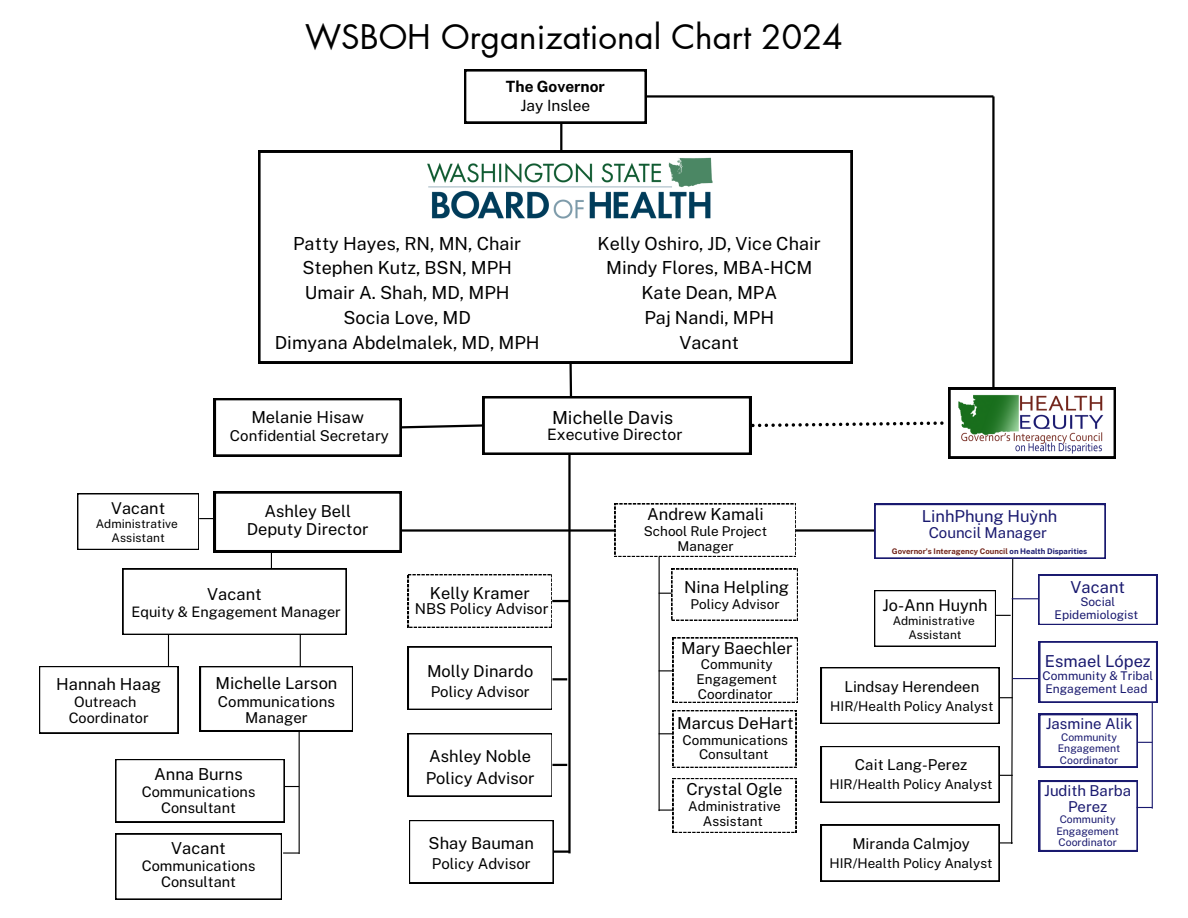
<style>
.page{position:relative;width:1188px;height:918px;background:#fff}
.page>*{position:absolute;margin:0;border:0;box-sizing:border-box;transform-origin:0 0}
.t1{font:33.15px "Futura LT Pro";color:#000}
.t2{font:18px/24.8px "Public Sans";color:#000;text-align:center}
.t3{font:16.5px/21.3px "Public Sans";color:#000}
.t4{font:16.5px "Public Sans";color:#19196f}
.t5{font:16.35px "Public Sans";color:#000}
.t6{font:15.75px "Public Sans";color:#000}
.t7{font:700 15.45px/19.4px "Public Sans";color:#000;text-align:center}
.t8{font:15px/15.8px "Public Sans";color:#000;text-align:center}
.t9{font:15px/15.8px "Public Sans";color:#19196f;text-align:center}
.t10{font:14.55px/15.8px "Public Sans";color:#000;text-align:center}
.t11{font:14.4px/15.8px "Public Sans";color:#000;text-align:center}
.t12{font:13.5px/14.5px "Public Sans";color:#000;text-align:center}
.t13{font:12px/13px "Public Sans";color:#19196f;text-align:center}
.t14{font:12px/14px "Public Sans";color:#000;text-align:center}
.t15{font:10.5px/11.4px "Public Sans";color:#19196f;text-align:center}
.t16{font:700 7.8px "Public Sans";color:#72241a}
.s1{font-weight:400}
.s2{color:#19196f}
</style>
<div class="page">
<div style="left:464px;top:69px;width:183px;height:55px;background:#000"></div>
<div style="left:466px;top:71px;width:179px;height:51px;background:#fff"></div>
<hr style="left:168px;top:635px;width:1px;height:33px;background:#000">
<hr style="left:300px;top:635px;width:1px;height:33px;background:#000">
<svg style="left:39px;top:666px;width:139px;height:67px"></svg>
<svg style="left:200px;top:666px;width:153px;height:65px"></svg>
<hr style="left:299px;top:730px;width:1px;height:124px;background:#000">
<svg style="left:115px;top:834px;width:184px;height:66px"></svg>
<svg style="left:115px;top:759px;width:184px;height:63px"></svg>
<hr style="left:363px;top:529px;width:511px;height:3px;background:#000">
<hr style="left:659px;top:556px;width:1px;height:260px;background:#000">
<svg style="left:615px;top:504px;width:181px;height:53px"></svg>
<svg style="left:659px;top:638px;width:139px;height:65px"></svg>
<svg style="left:659px;top:710px;width:137px;height:58px"></svg>
<svg style="left:659px;top:778px;width:137px;height:55px"></svg>
<svg style="left:659px;top:569px;width:139px;height:51px"></svg>
<hr style="left:569px;top:363px;width:3px;height:33px;background:#000">
<hr style="left:560px;top:124px;width:2px;height:33px;background:#000">
<hr style="left:647px;top:95px;width:346px;height:3px;background:#000">
<hr style="left:992px;top:96px;width:3px;height:292px;background:#000">
<svg style="left:214px;top:388px;width:902px;height:70px"></svg>
<svg style="left:258px;top:151px;width:594px;height:212px"></svg>
<img style="left:424px;top:154px;width:292px;height:68px">
<hr style="left:568px;top:454px;width:3px;height:423px;background:#000">
<svg style="left:409px;top:820px;width:144px;height:63px"></svg>
<svg style="left:408px;top:733px;width:159px;height:63px"></svg>
<svg style="left:408px;top:647px;width:159px;height:63px"></svg>
<hr style="left:554px;top:850px;width:15px;height:3px;background:#000">
<svg style="left:408px;top:574px;width:161px;height:54px"></svg>
<div style="left:561px;top:853px;width:14px;height:41px;background:#fff"></div>
<svg style="left:77px;top:491px;width:325px;height:61px"></svg>
<hr style="left:271px;top:552px;width:1px;height:33px;background:#000">
<svg style="left:123px;top:569px;width:223px;height:66px"></svg>
<svg style="left:821px;top:504px;width:337px;height:377px"></svg>
<p class="t1" style="left:305px;top:22px;width:539px">WSBOH Organizational Chart 2024</p>
<h2 class="t7" style="left:506px;top:76px;width:100px">The Governor<br><span class="s1">Jay Inslee</span></h2>
<h5 class="t2" style="left:275px;top:231px;width:266px">Patty Hayes, RN, MN, Chair<br>Stephen Kutz, BSN, MPH<br>Umair A. Shah, MD, MPH<br>Socia Love, MD<br>Dimyana Abdelmalek, MD, MPH</h5>
<p class="t2" style="left:598px;top:231px;width:225px">Kelly Oshiro, JD, Vice Chair<br>Mindy Flores, MBA-HCM<br>Kate Dean, MPA<br>Paj Nandi, MPH<br>Vacant</p>
<p class="t3" style="left:251px;top:407px;width:114px">Melanie Hisaw</p>
<p class="t8" style="left:230px;top:428px;width:160px">Confidential Secretary</p>
<p class="t2" style="left:552px;top:405px;width:123px">Michelle Davis</p>
<p class="t6" style="left:547px;top:425px;width:137px">Executive Director</p>
<h4 class="t5" style="left:111px;top:499px;width:55px">Vacant</h4>
<h4 class="t14" style="left:96px;top:517px;width:84px">Administrative<br>Assistant</h4>
<h3 class="t3" style="left:247px;top:502px;width:123px;line-height:18px;text-align:center">Ashley Bell<br>Deputy Director</h3>
<h2 class="t3" style="left:647px;top:504px;width:118px">Andrew Kamali</h2>
<h2 class="t12" style="left:644px;top:524px;width:125px">School Rule Project<br>Manager</h2>
<p class="t3" style="left:684px;top:577px;width:106px">Nina Helpling</p>
<p class="t12" style="left:691px;top:597px;width:91px">Policy Advisor</p>
<p class="t3" style="left:681px;top:637px;width:113px">Mary Baechler</p>
<p class="t12" style="left:697px;top:657px;width:82px">Community<br>Engagement<br>Coordinator</p>
<h3 class="t3" style="left:677px;top:712px;width:118px">Marcus DeHart</h3>
<h3 class="t12" style="left:683px;top:732px;width:107px">Communications<br>Consultant</h3>
<h3 class="t3" style="left:686px;top:779px;width:98px">Crystal Ogle</h3>
<h3 class="t12" style="left:688px;top:799px;width:94px">Administrative<br>Assistant</h3>
<h1 class="t4" style="left:922px;top:507px;width:137px">LinhPhụng Huỳnh</h1>
<h3 class="t9" style="left:929px;top:525px;width:120px">Council Manager</h3>
<p class="t16" style="left:892px;top:547px;width:197px">Governor's Interagency Council <span class="s2">on Health Disparities</span></p>
<p class="t4" style="left:1070px;top:577px;width:56px">Vacant</p>
<p class="t13" style="left:1055px;top:595px;width:85px">Social<br>Epidemiologist</p>
<h3 class="t4" style="left:1045px;top:651px;width:108px">Esmael López</h3>
<h3 class="t13" style="left:1043px;top:669px;width:112px;text-align:left">Community &amp; Tribal<br>Engagement Lead</h3>
<h5 class="t9" style="left:1046px;top:716px;width:88px">Jasmine Alik</h5>
<h5 class="t15" style="left:1058px;top:731px;width:64px">Community<br>Engagement<br>Coordinator</h5>
<h4 class="t9" style="left:1044px;top:783px;width:89px">Judith Barba<br>Perez</h4>
<h4 class="t15" style="left:1056px;top:814px;width:64px">Community<br>Engagement<br>Coordinator</h4>
<p class="t3" style="left:430px;top:582px;width:101px">Kelly Kramer</p>
<p class="t8" style="left:415px;top:601px;width:135px">NBS Policy Advisor</p>
<h5 class="t3" style="left:207px;top:583px;width:56px">Vacant</h5>
<h5 class="t11" style="left:132px;top:603px;width:211px">Equity &amp; Engagement Manager</h5>
<p class="t5" style="left:883px;top:596px;width:107px">Jo-Ann Huynh</p>
<p class="t14" style="left:893px;top:614px;width:84px">Administrative<br>Assistant</p>
<p class="t3" style="left:427px;top:660px;width:108px">Molly Dinardo</p>
<p class="t8" style="left:431px;top:684px;width:100px">Policy Advisor</p>
<p class="t3" style="left:216px;top:672px;width:123px">Michelle Larson</p>
<p class="t8" style="left:218px;top:694px;width:119px">Communications<br>Manager</p>
<p class="t3" style="left:56px;top:674px;width:107px">Hannah Haag</p>
<p class="t11" style="left:69px;top:694px;width:81px">Outreach<br>Coordinator</p>
<p class="t8" style="left:844px;top:679px;width:136px">Lindsay Herendeen</p>
<p class="t12" style="left:830px;top:699px;width:165px">HIR/Health Policy Analyst</p>
<p class="t3" style="left:426px;top:746px;width:110px">Ashley Noble<br>Policy Advisor</p>
<p class="t8" style="left:855px;top:757px;width:114px">Cait Lang-Perez</p>
<p class="t12" style="left:830px;top:777px;width:165px">HIR/Health Policy Analyst</p>
<p class="t3" style="left:154px;top:764px;width:90px">Anna Burns</p>
<p class="t10" style="left:142px;top:784px;width:115px">Communications<br>Consultant</p>
<h2 class="t3" style="left:171px;top:838px;width:56px">Vacant</h2>
<h2 class="t10" style="left:142px;top:858px;width:115px">Communications<br>Consultant</h2>
<p class="t3" style="left:429px;top:832px;width:107px">Shay Bauman</p>
<p class="t8" style="left:432px;top:856px;width:100px">Policy Advisor</p>
<p class="t8" style="left:852px;top:836px;width:119px">Miranda Calmjoy</p>
<p class="t12" style="left:830px;top:856px;width:165px">HIR/Health Policy Analyst</p>
</div>
